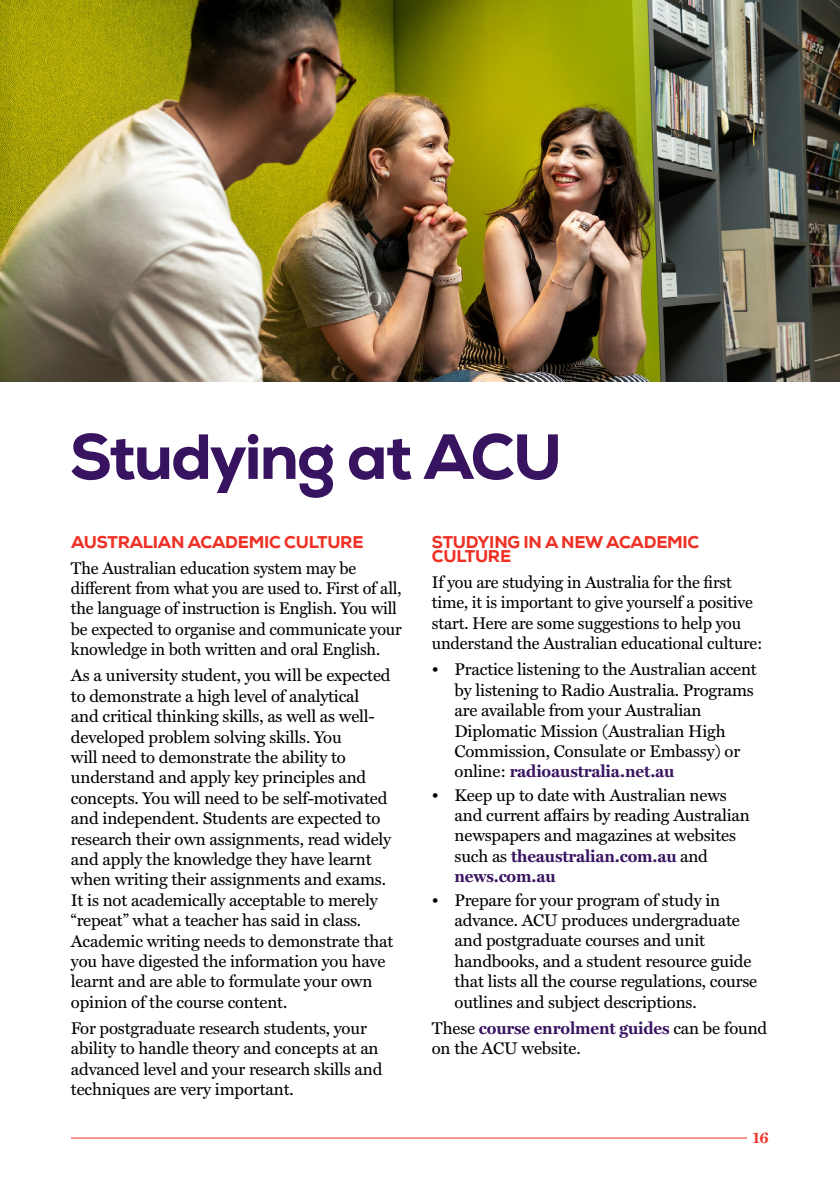
<style>
.page{position:relative;width:840px;height:1191px;background:#fff}
.page>*{position:absolute;margin:0;border:0;box-sizing:border-box;transform-origin:0 0}
.t1{font:800 63.6px "Nexa";letter-spacing:-.03em;color:#381460}
.t2{font:17px/20.4px "Miller Text";letter-spacing:-.01em;color:#000}
.t3{font:800 17px/14.4px "Nexa";letter-spacing:-.015em;color:#ee3124}
.t4{font:700 15px "Miller Text";color:#ee3124}
.s1{font-weight:700;color:#381460}
</style>
<div class="page">
<hr style="left:71px;top:1137px;width:675px;height:1px;background:#ee3124">
<img style="left:0;top:0;width:839px;height:381px">
<h1 class="t1" style="left:70px;top:416px;width:493px">Studying at ACU</h1>
<p class="t3" style="left:71px;top:534px;width:294px">AUSTRALIAN ACADEMIC CULTURE</p>
<p class="t2" style="left:71px;top:556px;width:332px">The Australian education system may be different from what you are used to. First of all, the language of instruction is English. You will be expected to organise and communicate your knowledge in both written and oral English.</p>
<p class="t2" style="left:71px;top:664px;width:324px">As a university student, you will be expected to demonstrate a high level of analytical<br>and critical thinking skills, as well as well&shy;developed problem solving skills. You<br>will need to demonstrate the ability to understand and apply key principles and concepts. You will need to be self-motivated and independent. Students are expected to research their own assignments, read widely and apply the knowledge they have learnt when writing their assignments and exams.<br>It is not academically acceptable to merely “repeat” what a teacher has said in class.<br>Academic writing needs to demonstrate that you have digested the information you have learnt and are able to formulate your own opinion of the course content.</p>
<p class="t2" style="left:71px;top:1016px;width:313px">For postgraduate research students, your ability to handle theory and concepts at an advanced level and your research skills and techniques are very important.</p>
<p class="t3" style="left:431px;top:534px;width:269px">STUDYING IN A NEW ACADEMIC<br>CULTURE</p>
<p class="t2" style="left:431px;top:571px;width:332px">If you are studying in Australia for the first time, it is important to give yourself a positive start. Here are some suggestions to help you understand the Australian educational culture:</p>
<p class="t2" style="left:454px;top:658px;width:303px;text-indent:-23px">• Practice listening to the Australian accent by listening to Radio Australia. Programs are available from your Australian Diplomatic Mission (Australian High Commission, Consulate or Embassy) or online: <span class="s1">radioaustralia.net.au</span></p>
<p class="t2" style="left:454px;top:783px;width:296px;text-indent:-23px">• Keep up to date with Australian news and current affairs by reading Australian newspapers and magazines at websites such as <span class="s1">theaustralian.com.au</span> and <span class="s1">news.com.au</span></p>
<p class="t2" style="left:454px;top:888px;width:304px;text-indent:-23px">• Prepare for your program of study in advance. ACU produces undergraduate and postgraduate courses and unit handbooks, and a student resource guide that lists all the course regulations, course outlines and subject descriptions.</p>
<p class="t2" style="left:431px;top:1016px;width:337px">These <span class="s1">course enrolment guides</span> can be found on the ACU website.</p>
<p class="t4" style="left:752px;top:1125px;width:18px">16</p>
</div>
